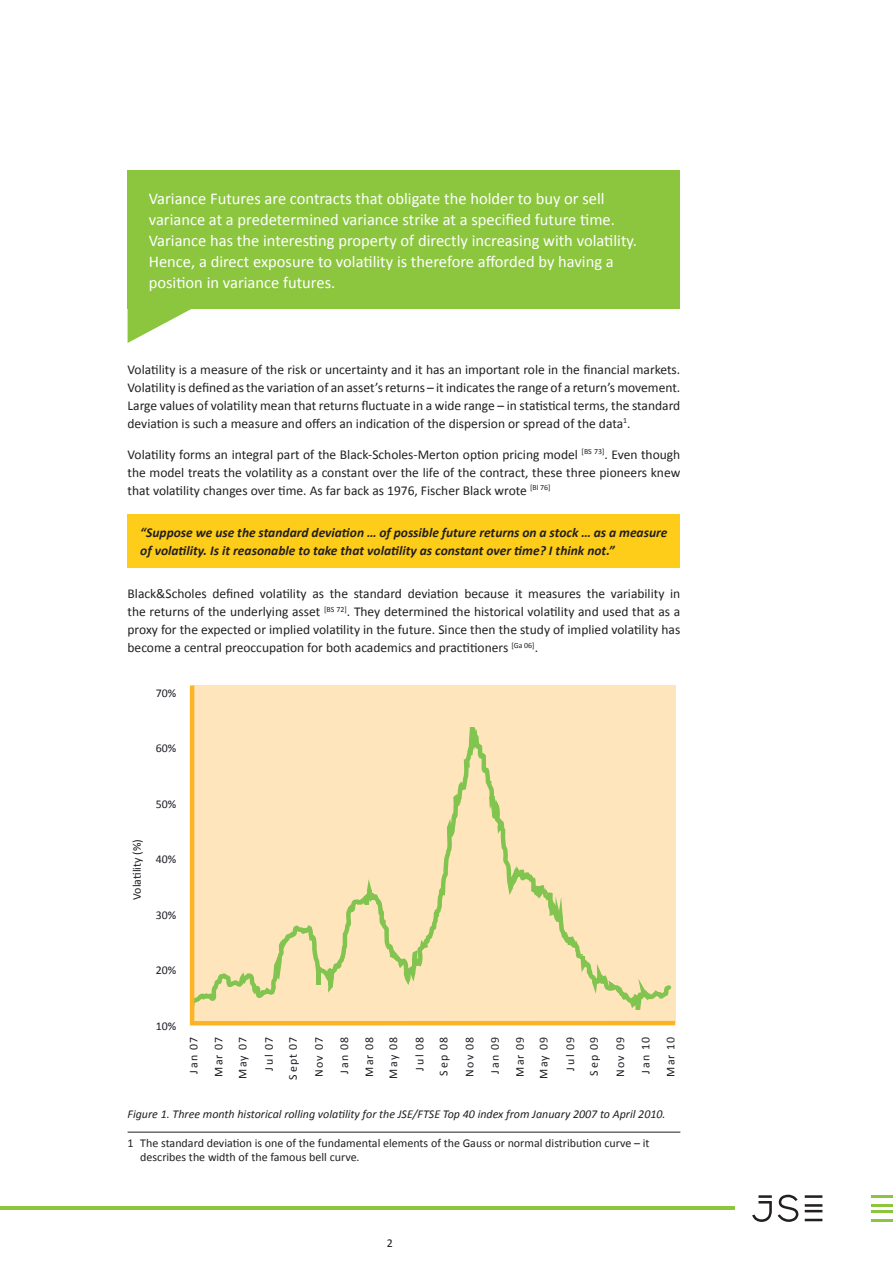
<style>
.page{position:relative;width:893px;height:1263px;background:#fff}
.page>*{position:absolute;margin:0;border:0;box-sizing:border-box;transform-origin:0 0}
.Introduction{font:16.5px/21px "Calibri";color:#fff}
.Body_01{font:13.5px/18px "Calibri";color:#231f20;text-align:justify}
.Body_01-2{font:italic 700 13.5px/18px "Calibri";color:#231f20}
.Footnotes{font:12px/14.4px "Calibri";color:#231f20}
.t1{font:italic 12px "Calibri";color:#231f20}
.Page_No{font:12px "Calibri";color:#231f20}
.t2{font:11.85px/25px "Calibri";letter-spacing:.105em;color:#1d1e23;text-align:justify}
.t3{font:11.85px "Calibri";color:#1d1e23}
</style>
<div class="page">
<svg style="left:752px;top:1195px;width:70px;height:27px"></svg>
<hr style="left:0;top:1207px;width:734px;height:3px;background:#8bc63e">
<hr style="left:872px;top:1195px;width:21px;height:3px;background:#8bc63e">
<hr style="left:872px;top:1204px;width:21px;height:3px;background:#8bc63e">
<hr style="left:872px;top:1210px;width:21px;height:2px;background:#8bc63e">
<hr style="left:872px;top:1219px;width:21px;height:2px;background:#8bc63e">
<div style="left:128px;top:170px;width:552px;height:139px;background:#8bc63e"></div>
<svg style="left:128px;top:309px;width:63px;height:34px"></svg>
<div style="left:128px;top:514px;width:552px;height:53px;background:#fecd19"></div>
<svg style="left:189px;top:685px;width:487px;height:341px;background:#f9e2b4"></svg>
<hr style="left:128px;top:1132px;width:552px;height:1px;background:#231f20">
<p class="Introduction" style="left:149px;top:187px;width:490px">Variance Futures are contracts that obligate the holder to buy or sell variance at a predetermined variance strike at a specified future time.<br>Variance has the interesting property of directly increasing with volatility.<br>Hence, a direct exposure to volatility is therefore afforded by having a position in variance futures.</p>
<p class="Body_01" style="left:128px;top:360px;width:554px">Volatility is a measure of the risk or uncertainty and it has an important role in the financial markets.<br>Volatility is defined as the variation of an asset’s returns – it indicates the range of a return’s movement.<br>Large values of volatility mean that returns fluctuate in a wide range – in statistical terms, the standard deviation is such a measure and offers an indication of the dispersion or spread of the data<sup>1</sup>.</p>
<p class="Body_01" style="left:128px;top:444px;width:554px">Volatility forms an integral part of the Black-Scholes-Merton option pricing model <sup>[BS</sup> <sup>73]</sup>. Even though the model treats the volatility as a constant over the life of the contract, these three pioneers knew that volatility changes over time. As far back as 1976, Fischer Black wrote <sup>[Bl</sup> <sup>76]</sup></p>
<p class="Body_01-2" style="left:140px;top:522px;width:529px">“Suppose we use the standard deviation … of possible future returns on a stock … as a measure of volatility. Is it reasonable to take that volatility as constant over time? I think not.”</p>
<p class="Body_01" style="left:128px;top:584px;width:554px">Black&amp;Scholes defined volatility as the standard deviation because it measures the variability in the returns of the underlying asset <sup>[BS</sup> <sup>72]</sup>. They determined the historical volatility and used that as a proxy for the expected or implied volatility in the future. Since then the study of implied volatility has become a central preoccupation for both academics and practitioners <sup>[Ga</sup> <sup>06]</sup>.</p>
<p class="t2" style="left:156px;top:680px;width:22px">70%</p>
<p class="t2" style="left:156px;top:735px;width:22px">60%</p>
<p class="t3" style="left:130px;top:900px;width:63px;rotate:-90deg">Volatility (%)</p>
<p class="t2" style="left:156px;top:791px;width:22px">50%</p>
<p class="t2" style="left:156px;top:846px;width:22px">40%</p>
<p class="t2" style="left:156px;top:902px;width:22px">30%</p>
<p class="t2" style="left:156px;top:957px;width:22px">20%</p>
<p class="t2" style="left:156px;top:1013px;width:22px">10%</p>
<p class="t2" style="left:180px;top:1077px;width:42px;rotate:-90deg">naJ 0 7<br>M ra 07</p>
<p class="t2" style="left:229px;top:1078px;width:43px;rotate:-90deg">M ya 07</p>
<p class="t2" style="left:256px;top:1080px;width:45px;line-height:24px;text-align:right;rotate:-90deg">uJ 0l 7<br>S pe t07</p>
<p class="t2" style="left:306px;top:1077px;width:42px;rotate:-90deg">Nov 07<br>naJ 0 8<br>M ra 08</p>
<p class="t2" style="left:380px;top:1078px;width:43px;rotate:-90deg">M ya 08</p>
<p class="t2" style="left:407px;top:1076px;width:41px;line-height:24px;text-align:center;rotate:-90deg">uJ 0l 8<br>S pe 08</p>
<p class="t2" style="left:457px;top:1077px;width:42px;rotate:-90deg">Nov 08<br>naJ 0 9<br>M ra 09</p>
<p class="t2" style="left:531px;top:1078px;width:43px;rotate:-90deg">M ya 09</p>
<p class="t2" style="left:557px;top:1076px;width:41px;line-height:24px;text-align:center;rotate:-90deg">uJ 0l 9<br>S pe 09</p>
<p class="t2" style="left:607px;top:1077px;width:42px;rotate:-90deg">Nov 09<br>naJ 1 0<br>M ra 10</p>
<p class="t1" style="left:128px;top:1107px;width:540px">Figure 1. Three month historical rolling volatility for the JSE/FTSE Top 40 index from January 2007 to April 2010.</p>
<p class="Footnotes" style="left:140px;top:1135px;width:511px;text-indent:-13px">1 The standard deviation is one of the fundamental elements of the Gauss or normal distribution curve – it describes the width of the famous bell curve.</p>
<p class="Page_No" style="left:387px;top:1236px;width:8px">2</p>
</div>
